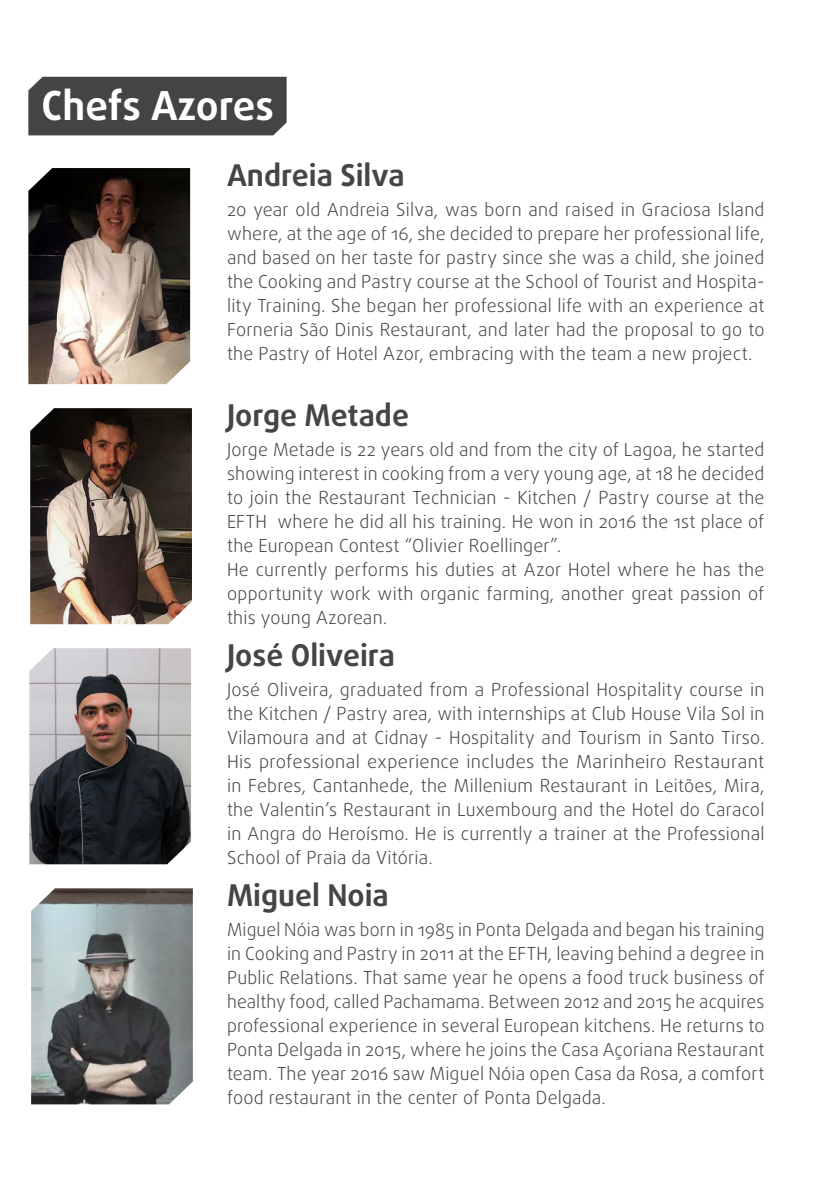
<style>
.page{position:relative;width:840px;height:1191px;background:#fff}
.page>*{position:absolute;margin:0;border:0;box-sizing:border-box;transform-origin:0 0}
.t1{font:700 40px "Daxline Pro";color:#fff}
.t2{font:700 30px "Daxline Pro";color:#454545}
.t3{font:300 18px/24px "Daxline Pro";letter-spacing:.01em;color:#454444;text-align:justify}
</style>
<div class="page">
<div style="left:28px;top:77px;width:258px;height:58px;background:#454444"></div>
<img style="left:28px;top:168px;width:162px;height:216px">
<img style="left:29px;top:648px;width:162px;height:216px">
<img style="left:30px;top:408px;width:162px;height:216px">
<img style="left:31px;top:888px;width:162px;height:216px">
<h1 class="t1" style="left:42px;top:79px;width:234px">Chefs Azores</h1>
<h2 class="t2" style="left:227px;top:155px;width:179px">Andreia Silva</h2>
<p class="t3" style="left:227px;top:198px;width:538px">20 year old Andreia Silva, was born and raised in Graciosa Island where, at the age of 16, she decided to prepare her professional life, and based on her taste for pastry since she was a child, she joined the Cooking and Pastry course at the School of Tourist and Hospita&shy;lity Training. She began her professional life with an experience at Forneria São Dinis Restaurant, and later had the proposal to go to the Pastry of Hotel Azor, embracing with the team a new project.</p>
<h2 class="t2" style="left:227px;top:395px;width:183px">Jorge Metade</h2>
<p class="t3" style="left:227px;top:438px;width:538px;text-align:left">Jorge Metade is 22 years old and from the city of Lagoa, he started showing interest in cooking from a very young age, at 18 he decided to join the Restaurant Technician - Kitchen / Pastry course at the EFTH where he did all his training. He won in 2016 the 1st place of the European Contest “Olivier Roellinger”.<br>He currently performs his duties at Azor Hotel where he has the opportunity work with organic farming, another great passion of this young Azorean.</p>
<h2 class="t2" style="left:227px;top:635px;width:169px">José Oliveira</h2>
<p class="t3" style="left:227px;top:678px;width:538px">José Oliveira, graduated from a Professional Hospitality course in the Kitchen / Pastry area, with internships at Club House Vila Sol in Vilamoura and at Cidnay - Hospitality and Tourism in Santo Tirso.<br>His professional experience includes the Marinheiro Restaurant in Febres, Cantanhede, the Millenium Restaurant in Leitões, Mira, the Valentin’s Restaurant in Luxembourg and the Hotel do Caracol in Angra do Heroísmo. He is currently a trainer at the Professional School of Praia da Vitória.</p>
<h2 class="t2" style="left:227px;top:875px;width:163px">Miguel Noia</h2>
<p class="t3" style="left:227px;top:918px;width:538px">Miguel Nóia was born in 1985 in Ponta Delgada and began his training in Cooking and Pastry in 2011 at the EFTH, leaving behind a degree in Public Relations. That same year he opens a food truck business of healthy food, called Pachamama. Between 2012 and 2015 he acquires professional experience in several European kitchens. He returns to Ponta Delgada in 2015, where he joins the Casa Açoriana Restaurant team. The year 2016 saw Miguel Nóia open Casa da Rosa, a comfort food restaurant in the center of Ponta Delgada.</p>
</div>
